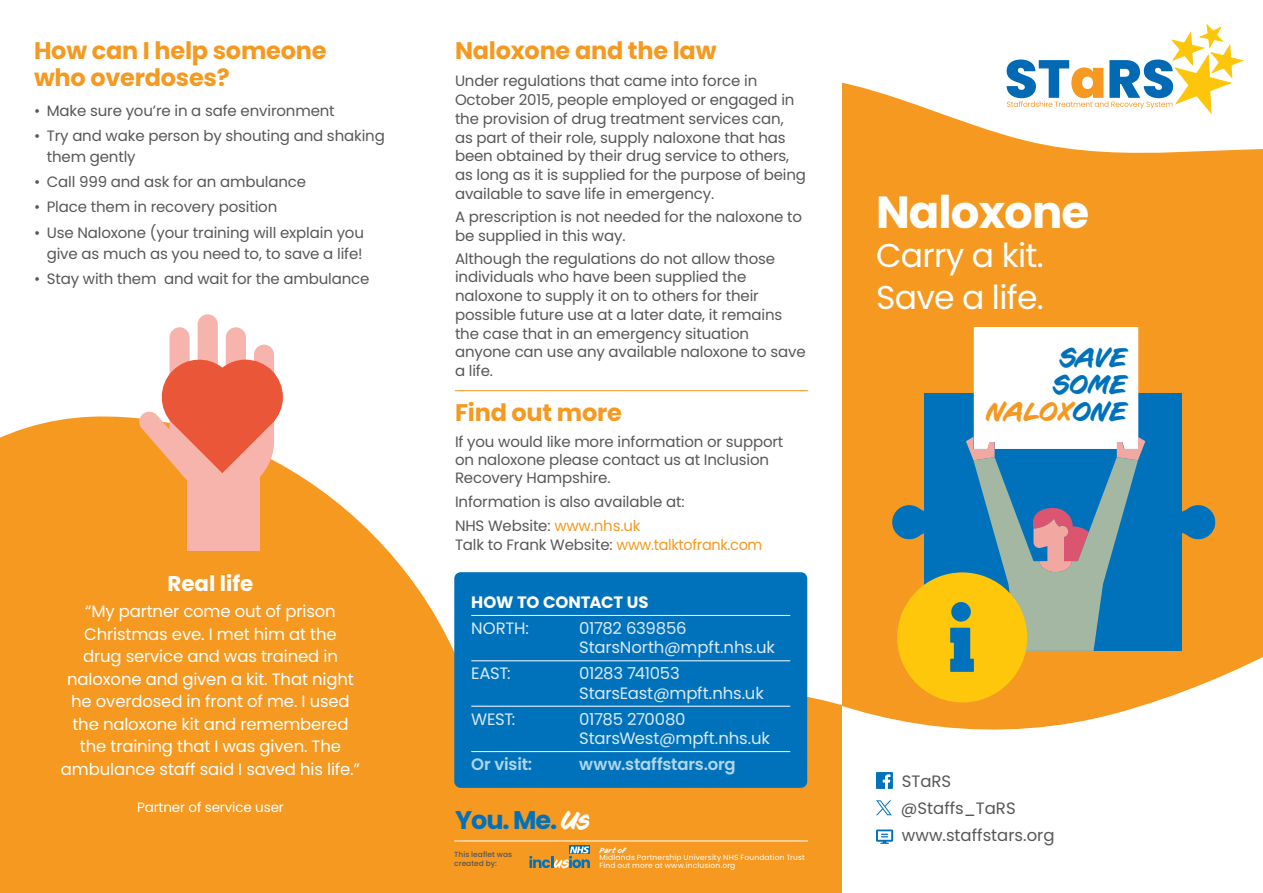
<style>
.page{position:relative;width:1263px;height:893px;background:#fff}
.page>*{position:absolute;margin:0;border:0;box-sizing:border-box;transform-origin:0 0}
.t1{font:700 45px "Poppins";letter-spacing:-.02em;color:#fff}
.t2{font:33px/41.5px "Poppins";letter-spacing:-.02em;color:#fff}
.t3{font:italic 27.75px/26.5px "CC Sign Language";color:#0072bb;text-align:right}
.t4{font:700 25.5px "Poppins";color:#0072bb}
.t5{font:700 24px/27px "Poppins";letter-spacing:-.01em;color:#f59921}
.t6{font:700 21.3px "Poppins";color:#fff}
.t7{font:16.5px/22.5px "Poppins";letter-spacing:-.01em;color:#fff;text-align:center}
.t8{font:16.5px/19.5px "Poppins";letter-spacing:-.01em;color:#d9eaf5}
.t9{font:16.5px/27.2px "Poppins";color:#575756}
.t10{font:600 16.5px "Poppins";letter-spacing:-.01em;color:#b3d5eb}
.t11{font:700 16.5px "Poppins";letter-spacing:-.01em;color:#fff}
.t12{font:15px/18.8px "Poppins";letter-spacing:-.01em;color:#575756}
.t13{font:13.5px "Poppins";letter-spacing:-.01em;color:#fff}
.t14{font:7.5px/7.6px "Poppins";letter-spacing:.025em;color:#fff}
.t15{font:500 7.5px/9px "Poppins";color:#575756}
.t16{font:italic 7.5px "CC Sign Language";letter-spacing:.02em;color:#fff}
.s1{color:#f59921}
.s2{font-family:"CC Sign Language";font-weight:400;font-style:italic;color:#fff}
.s3{color:#f49823}
</style>
<div class="page">
<svg style="left:0;top:416px;width:419px;height:174px;fill:#f59921"></svg>
<div style="left:0;top:590px;width:842px;height:303px;background:#f59921"></div>
<svg style="left:842px;top:82px;width:421px;height:648px;background:#f6a740"></svg>
<hr style="left:455px;top:390px;width:353px;height:1px;background:#f59921">
<hr style="left:454px;top:841px;width:354px;height:1px;background:#fff">
<div style="left:924px;top:393px;width:258px;height:258px;background:#0072bb"></div>
<svg style="left:1182px;top:505px;width:35px;height:35px"></svg>
<svg style="left:890px;top:327px;width:255px;height:375px"></svg>
<div style="left:187px;top:461px;width:72px;height:90px;background:#f6b4ac"></div>
<svg style="left:138px;top:314px;width:145px;height:179px"></svg>
<svg style="left:1006px;top:25px;width:237px;height:88px"></svg>
<div style="left:454px;top:572px;width:353px;height:216px;background:#0072bb;border-radius:6px"></div>
<hr style="left:471px;top:615px;width:319px;height:1px;background:#fff">
<hr style="left:471px;top:661px;width:319px;height:1px;background:#fff">
<hr style="left:471px;top:706px;width:319px;height:1px;background:#fff">
<hr style="left:471px;top:751px;width:319px;height:1px;background:#fff">
<svg style="left:529px;top:846px;width:61px;height:23px"></svg>
<svg style="left:876px;top:772px;width:17px;height:17px"></svg>
<svg style="left:876px;top:800px;width:16px;height:15px"></svg>
<svg style="left:876px;top:829px;width:17px;height:15px"></svg>
<h3 class="t5" style="left:34px;top:37px;width:294px">How can I help someone who overdoses?</h3>
<p class="t12" style="left:34px;top:101px;width:302px">• Make sure you’re in a safe environment</p>
<p class="t12" style="left:47px;top:125px;width:340px;line-height:21px;text-indent:-13px">• Try and wake person by shouting and shaking them gently</p>
<p class="t12" style="left:34px;top:173px;width:274px">• Call 999 and ask for an ambulance</p>
<p class="t12" style="left:34px;top:198px;width:245px">• Place them in recovery position</p>
<p class="t12" style="left:34px;top:222px;width:331px;line-height:21px;text-align:right">• Use Naloxone (your training will explain you give as much as you need to, to save a life!</p>
<p class="t12" style="left:34px;top:269px;width:337px">• Stay with them and wait for the ambulance</p>
<h3 class="t6" style="left:168px;top:571px;width:87px">Real life</h3>
<p class="t7" style="left:61px;top:600px;width:301px">“My partner come out of prison<br>Christmas eve. I met him at the<br>drug service and was trained in naloxone and given a kit. That night he overdosed in front of me. I used the naloxone kit and remembered the training that I was given. The ambulance staff said I saved his life.”</p>
<p class="t13" style="left:137px;top:799px;width:148px">Partner of service user</p>
<h3 class="t5" style="left:455px;top:37px;width:263px">Naloxone and the law</h3>
<p class="t12" style="left:455px;top:72px;width:352px">Under regulations that came into force in October 2015, people employed or engaged in the provision of drug treatment services can,<br>as part of their role, supply naloxone that has been obtained by their drug service to others, as long as it is supplied for the purpose of being available to save life in emergency.</p>
<p class="t12" style="left:455px;top:207px;width:349px">A prescription is not needed for the naloxone to be supplied in this way.</p>
<p class="t12" style="left:455px;top:249px;width:352px">Although the regulations do not allow those individuals who have been supplied the naloxone to supply it on to others for their possible future use at a later date, it remains the case that in an emergency situation anyone can use any available naloxone to save a life.</p>
<h3 class="t5" style="left:455px;top:399px;width:168px">Find out more</h3>
<p class="t12" style="left:455px;top:433px;width:330px;line-height:18px">If you would like more information or support on naloxone please contact us at Inclusion<br>Recovery Hampshire.</p>
<p class="t12" style="left:455px;top:490px;width:231px;line-height:23.7px">Information is also available at:<br>NHS Website: <span class="s1">www.nhs.uk</span></p>
<p class="t12" style="left:455px;top:536px;width:309px">Talk to Frank Website: <span class="s1">www.talktofrank.com</span></p>
<p class="t11" style="left:471px;top:593px;width:179px">HOW TO CONTACT US</p>
<p class="t8" style="left:471px;top:618px;width:59px">NORTH:</p>
<p class="t8" style="left:579px;top:618px;width:197px">01782 639856<br>StarsNorth@mpft.nhs.uk</p>
<p class="t8" style="left:471px;top:664px;width:41px">EAST:</p>
<p class="t8" style="left:579px;top:664px;width:186px">01283 741053<br>StarsEast@mpft.nhs.uk</p>
<p class="t8" style="left:471px;top:709px;width:46px">WEST:</p>
<p class="t8" style="left:579px;top:709px;width:192px">01785 270080<br>StarsWest@mpft.nhs.uk</p>
<p class="t10" style="left:471px;top:755px;width:62px">Or visit:</p>
<p class="t10" style="left:579px;top:755px;width:158px">www.staffstars.org</p>
<h3 class="t4" style="left:455px;top:805px;width:137px">You. Me.<span class="s2">Us</span></h3>
<p class="t15" style="left:454px;top:850px;width:59px">This leaflet was created by:</p>
<p class="t16" style="left:600px;top:846px;width:28px">Part of</p>
<p class="t14" style="left:600px;top:854px;width:207px">Midlands Partnership University NHS Foundation Trust<br>Find out more at www.inclusion.org</p>
<h1 class="t1" style="left:876px;top:186px;width:215px">Naloxone</h1>
<h2 class="t2" style="left:876px;top:235px;width:169px">Carry a kit.<br>Save a life.</h2>
<h3 class="t3" style="left:986px;top:345px;width:142px">SAVE<br>SOME<br><span class="s3">NALOX</span>ONE</h3>
<p class="t9" style="left:901px;top:767px;width:155px">STaRS @Staffs_TaRS www.staffstars.org</p>
</div>
